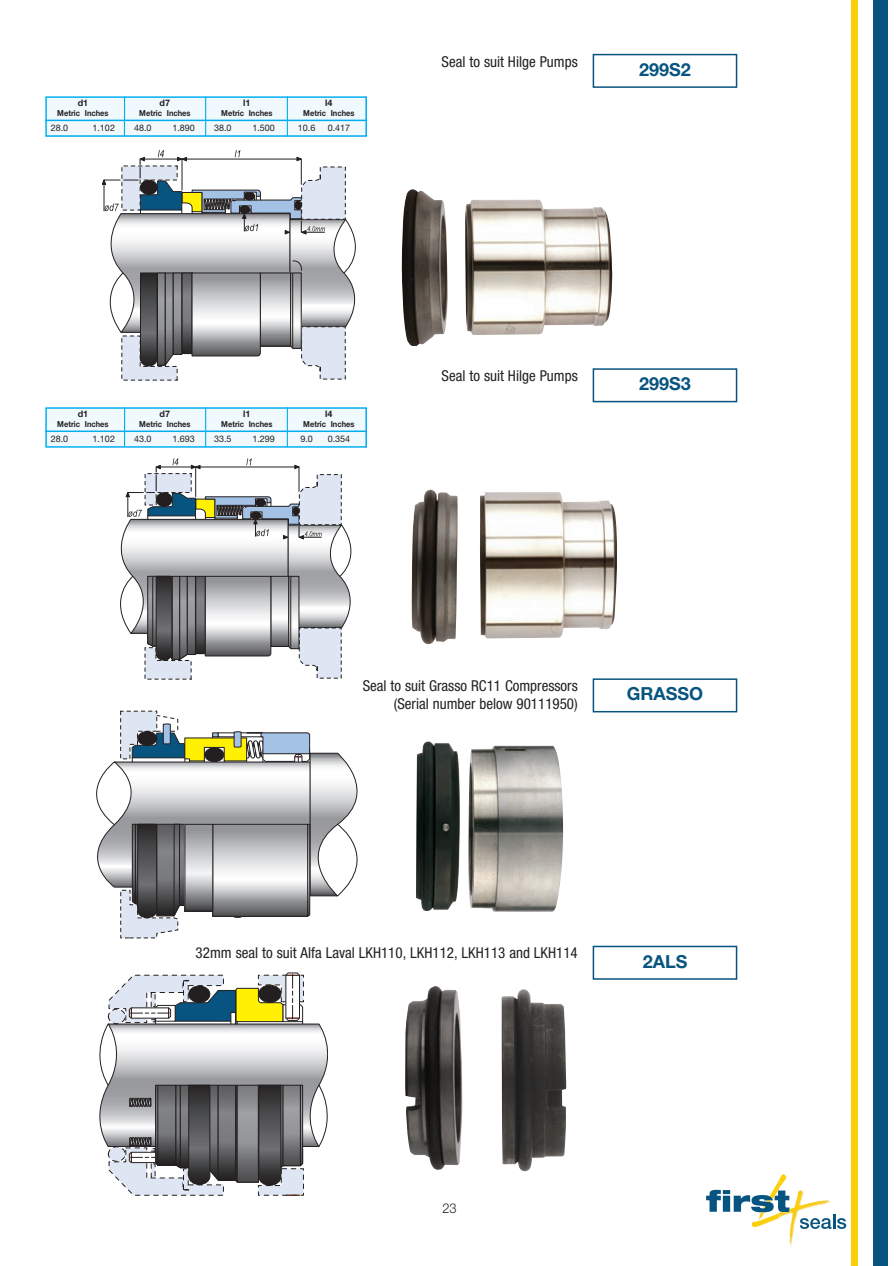
<style>
.page{position:relative;width:896px;height:1266px;background:#fff}
.page>*{position:absolute;margin:0;border:0;box-sizing:border-box;transform-origin:0 0}
.t1{font:700 18px "Helvetica Neue LT Std";color:#085480}
.t2{font:condensed 15px/18px "Helvetica Neue LT Std";color:#231f20;text-align:right}
.t3{font:300 13.5px "Helvetica Neue LT Std";color:#231f20;scale:.95 1}
.t4{font:9px "Helvetica Neue LT Std";color:#231f20}
.t5{font:700 9px "Helvetica Neue LT Std";color:#231f20}
.t6{font:700 8.25px "Helvetica Neue LT Std";color:#231f20;scale:.91 1}
</style>
<div class="page">
<div style="left:873px;top:0;width:14px;height:1265px;background:#085480"></div>
<div style="left:850px;top:0;width:7px;height:1265px;background:#fcd008"></div>
<svg style="left:799px;top:1218px;width:32px;height:10px"></svg>
<hr style="left:832px;top:1214px;width:3px;height:14px;background:#085480">
<svg style="left:837px;top:1218px;width:9px;height:10px"></svg>
<svg style="left:706px;top:1180px;width:83px;height:32px"></svg>
<img style="left:779px;top:1174px;width:7px;height:15px">
<img style="left:751px;top:1214px;width:28px;height:13px">
<img style="left:789px;top:1218px;width:7px;height:29px">
<svg style="left:102px;top:150px;width:253px;height:230px"></svg>
<img style="left:465px;top:199px;width:147px;height:136px">
<img style="left:401px;top:189px;width:46px;height:156px">
<div style="left:592px;top:54px;width:145px;height:34px;border:2px solid #085480"></div>
<div style="left:592px;top:368px;width:145px;height:34px;border:2px solid #085480"></div>
<div style="left:592px;top:678px;width:145px;height:34px;border:2px solid #085480"></div>
<div style="left:592px;top:945px;width:145px;height:34px;border:2px solid #085480"></div>
<svg style="left:120px;top:458px;width:231px;height:221px"></svg>
<img style="left:480px;top:492px;width:137px;height:147px">
<img style="left:411px;top:489px;width:47px;height:155px">
<svg style="left:96px;top:711px;width:261px;height:227px"></svg>
<img style="left:416px;top:741px;width:147px;height:171px">
<svg style="left:100px;top:972px;width:228px;height:223px"></svg>
<img style="left:405px;top:986px;width:161px;height:185px">
<div style="left:47px;top:98px;width:318px;height:37px;background:#f0f9fd"></div>
<div style="left:45px;top:96px;width:322px;height:41px;border:2px solid #00aeef"></div>
<hr style="left:45px;top:120px;width:321px;height:1px;background:#00aeef">
<hr style="left:124px;top:96px;width:1px;height:40px;background:#00aeef">
<hr style="left:205px;top:96px;width:1px;height:41px;background:#00aeef">
<hr style="left:287px;top:96px;width:1px;height:41px;background:#00aeef">
<div style="left:47px;top:409px;width:318px;height:37px;background:#f0f9fd"></div>
<div style="left:45px;top:407px;width:322px;height:40px;border:2px solid #00aeef"></div>
<hr style="left:45px;top:430px;width:321px;height:2px;background:#00aeef">
<hr style="left:124px;top:407px;width:1px;height:39px;background:#00aeef">
<hr style="left:205px;top:407px;width:1px;height:40px;background:#00aeef">
<hr style="left:287px;top:407px;width:1px;height:40px;background:#00aeef">
<p class="t5" style="left:78px;top:99px;width:12px">d1</p>
<p class="t6" style="left:57px;top:110px;width:58px">Metric Inches</p>
<p class="t5" style="left:160px;top:99px;width:12px">d7</p>
<p class="t6" style="left:139px;top:110px;width:58px">Metric Inches</p>
<p class="t5" style="left:243px;top:99px;width:9px">l1</p>
<p class="t6" style="left:221px;top:110px;width:58px">Metric Inches</p>
<p class="t5" style="left:325px;top:99px;width:9px">l4</p>
<p class="t6" style="left:303px;top:110px;width:58px">Metric Inches</p>
<p class="t4" style="left:51px;top:125px;width:19px">28.0</p>
<p class="t4" style="left:92px;top:125px;width:24px">1.102</p>
<p class="t4" style="left:134px;top:125px;width:19px">48.0</p>
<p class="t4" style="left:172px;top:125px;width:24px">1.890</p>
<p class="t4" style="left:214px;top:125px;width:19px">38.0</p>
<p class="t4" style="left:252px;top:125px;width:24px">1.500</p>
<p class="t4" style="left:298px;top:125px;width:19px">10.6</p>
<p class="t4" style="left:328px;top:125px;width:24px">0.417</p>
<p class="t2" style="left:441px;top:54px;width:138px">Seal to suit Hilge Pumps</p>
<p class="t1" style="left:639px;top:63px;width:53px">299S2</p>
<p class="t5" style="left:78px;top:410px;width:12px">d1</p>
<p class="t6" style="left:57px;top:421px;width:58px">Metric Inches</p>
<p class="t5" style="left:160px;top:410px;width:12px">d7</p>
<p class="t6" style="left:139px;top:421px;width:58px">Metric Inches</p>
<p class="t5" style="left:243px;top:410px;width:9px">l1</p>
<p class="t6" style="left:221px;top:421px;width:58px">Metric Inches</p>
<p class="t5" style="left:325px;top:410px;width:9px">l4</p>
<p class="t6" style="left:303px;top:421px;width:58px">Metric Inches</p>
<p class="t4" style="left:51px;top:435px;width:19px">28.0</p>
<p class="t4" style="left:92px;top:435px;width:24px">1.102</p>
<p class="t4" style="left:134px;top:435px;width:19px">43.0</p>
<p class="t4" style="left:172px;top:435px;width:24px">1.693</p>
<p class="t4" style="left:214px;top:435px;width:19px">33.5</p>
<p class="t4" style="left:252px;top:435px;width:24px">1.299</p>
<p class="t4" style="left:300px;top:435px;width:14px">9.0</p>
<p class="t4" style="left:328px;top:435px;width:24px">0.354</p>
<p class="t2" style="left:441px;top:368px;width:138px">Seal to suit Hilge Pumps</p>
<p class="t1" style="left:639px;top:377px;width:53px">299S3</p>
<p class="t2" style="left:363px;top:678px;width:216px">Seal to suit Grasso RC11 Compressors (Serial number below 90111950)</p>
<p class="t1" style="left:626px;top:687px;width:78px">GRASSO</p>
<p class="t2" style="left:196px;top:945px;width:383px">32mm seal to suit Alfa Laval LKH110, LKH112, LKH113 and LKH114</p>
<p class="t1" style="left:642px;top:954px;width:46px">2ALS</p>
<p class="t3" style="left:442px;top:1203px;width:17px">23</p>
</div>
